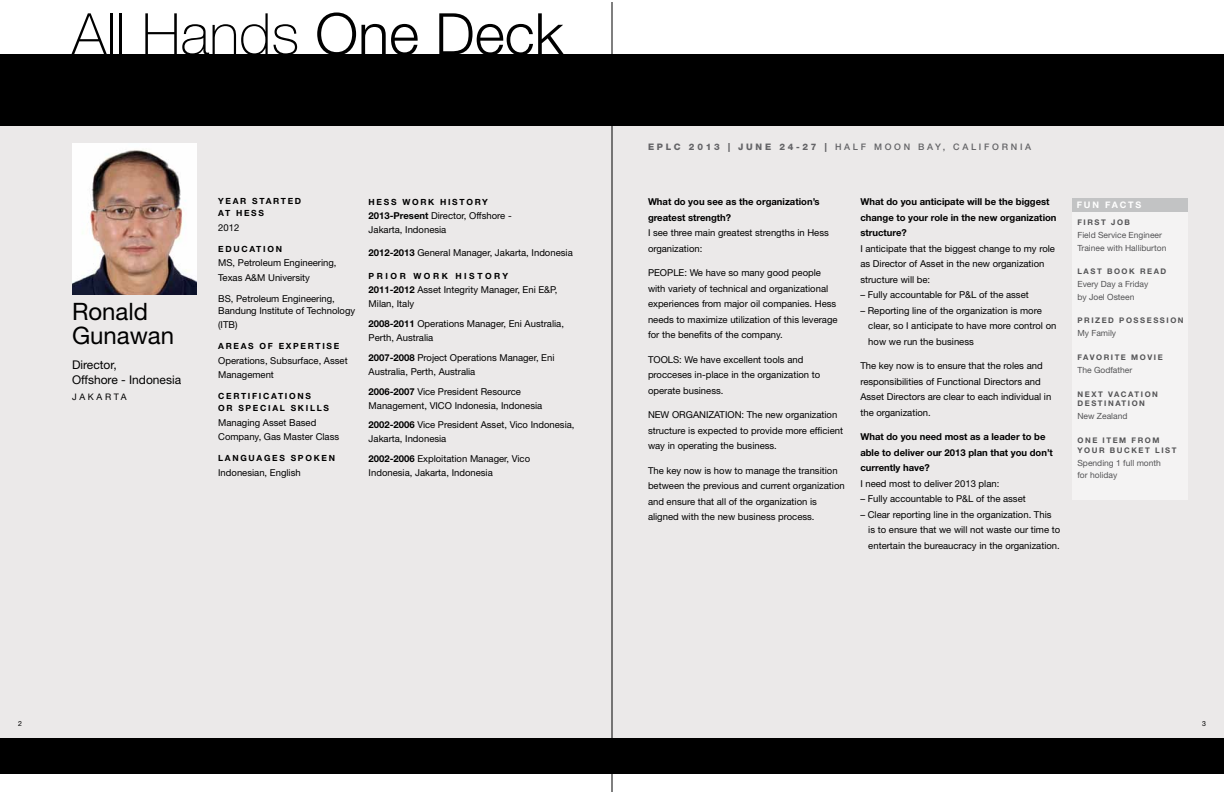
<style>
.page{position:relative;width:1224px;height:792px;background:#fff}
.page>*{position:absolute;margin:0;border:0;box-sizing:border-box;transform-origin:0 0}
.t1{font:100 57.8px "Helvetica Neue";color:#000}
.t2{font:24px/24px "Helvetica Neue";color:#000}
.t3{font:12px/15px "Helvetica Neue";color:#000}
.t4{font:9.5px/15.5px "Helvetica Neue";color:#000}
.t5{font:700 9.5px/15.5px "Helvetica Neue";color:#000}
.t6{font:500 9px "Helvetica Neue";letter-spacing:.3em;color:#6d6e71}
.t7{font:700 9px "Helvetica Neue";letter-spacing:.2em;color:#fff}
.t8{font:9px "Helvetica Neue";letter-spacing:.3em;color:#000}
.t9{font:8.5px/12.8px "Helvetica Neue";color:#58595b}
.t10{font:700 8.5px/12px "Helvetica Neue";letter-spacing:.2em;color:#000}
.t11{font:700 8.5px "Helvetica Neue";letter-spacing:.3em;color:#000}
.t12{font:700 7.8px/10px "Helvetica Neue";letter-spacing:.2em;color:#58595b}
.t13{font:7px "Helvetica Neue";color:#000}
.s1{font-weight:300}
.s2{font-weight:700}
.s3{font-weight:800}
</style>
<div class="page">
<div style="left:0;top:80px;width:1224px;height:687px;background:#ebe9e9"></div>
<div style="left:0;top:54px;width:1224px;height:72px;background:#000"></div>
<div style="left:0;top:738px;width:1224px;height:36px;background:#000"></div>
<hr style="left:612px;top:2px;width:1px;height:790px;background:#000">
<div style="left:1073px;top:198px;width:115px;height:302px;background:#f4f3f3"></div>
<img style="left:72px;top:143px;width:124px;height:151px">
<h1 class="t1" style="left:72px;top:1px;width:493px">All Hands <span class="s1">One Deck</span></h1>
<h2 class="t2" style="left:72px;top:299px;width:104px">Ronald<br>Gunawan</h2>
<p class="t3" style="left:72px;top:357px;width:111px">Director,<br>Offshore - Indonesia</p>
<p class="t8" style="left:72px;top:391px;width:56px">JAKARTA</p>
<p class="t10" style="left:218px;top:195px;width:85px">YEAR STARTED<br>AT HESS</p>
<p class="t4" style="left:218px;top:220px;width:23px">2012</p>
<p class="t10" style="left:218px;top:243px;width:62px">EDUCATION</p>
<p class="t4" style="left:218px;top:256px;width:120px;line-height:14.5px">MS, Petroleum Engineering,<br>Texas A&amp;M University</p>
<p class="t4" style="left:218px;top:292px;width:139px;line-height:12px">BS, Petroleum Engineering,<br>Bandung Institute of Technology</p>
<p class="t4" style="left:218px;top:317px;width:21px">(ITB)</p>
<p class="t10" style="left:218px;top:340px;width:119px">AREAS OF EXPERTISE</p>
<p class="t4" style="left:218px;top:353px;width:131px;line-height:14.5px">Operations, Subsurface, Asset<br>Management</p>
<p class="t10" style="left:218px;top:390px;width:109px">CERTIFICATIONS<br>OR SPECIAL SKILLS</p>
<p class="t4" style="left:218px;top:415px;width:123px;line-height:14.5px">Managing Asset Based<br>Company, Gas Master Class</p>
<p class="t10" style="left:218px;top:452px;width:115px">LANGUAGES SPOKEN</p>
<p class="t4" style="left:218px;top:465px;width:84px">Indonesian, English</p>
<p class="t10" style="left:369px;top:196px;width:121px">HESS WORK HISTORY</p>
<p class="t4" style="left:369px;top:209px;width:145px;line-height:14px"><span class="s2">2013-Present</span> Director, Offshore -<br>Jakarta, Indonesia</p>
<p class="t4" style="left:369px;top:245px;width:206px"><span class="s2">2012-2013</span> General Manager, Jakarta, Indonesia</p>
<p class="t11" style="left:369px;top:271px;width:141px">PRIOR WORK HISTORY</p>
<p class="t4" style="left:369px;top:283px;width:190px;line-height:14px"><span class="s2">2011-2012</span> Asset Integrity Manager, Eni E&amp;P,<br>Milan, Italy</p>
<p class="t4" style="left:369px;top:317px;width:197px;line-height:14px"><span class="s2">2008-2011</span> Operations Manager, Eni Australia,<br>Perth, Australia</p>
<p class="t4" style="left:369px;top:350px;width:187px;line-height:14px"><span class="s2">2007-2008</span> Project Operations Manager, Eni<br>Australia, Perth, Australia</p>
<p class="t4" style="left:369px;top:384px;width:175px;line-height:14px"><span class="s2">2006-2007</span> Vice President Resource<br>Management, VICO Indonesia, Indonesia</p>
<p class="t4" style="left:369px;top:418px;width:207px;line-height:14px"><span class="s2">2002-2006</span> Vice President Asset, Vico Indonesia,<br>Jakarta, Indonesia</p>
<p class="t4" style="left:369px;top:452px;width:163px;line-height:14px"><span class="s2">2002-2006</span> Exploitation Manager, Vico<br>Indonesia, Jakarta, Indonesia</p>
<p class="t6" style="left:648px;top:142px;width:385px"><span class="s3">EPLC 2013 | JUNE 24-27 |</span> HALF MOON BAY, CALIFORNIA</p>
<p class="t5" style="left:648px;top:194px;width:173px">What do you see as the organization’s greatest strength?</p>
<p class="t4" style="left:648px;top:225px;width:182px">I see three main greatest strengths in Hess organization:</p>
<p class="t4" style="left:648px;top:265px;width:191px">PEOPLE: We have so many good people with variety of technical and organizational experiences from major oil companies. Hess needs to maximize utilization of this leverage for the benefits of the company.</p>
<p class="t4" style="left:648px;top:352px;width:174px">TOOLS: We have excellent tools and procceses in-place in the organization to operate business.</p>
<p class="t4" style="left:648px;top:407px;width:197px">NEW ORGANIZATION: The new organization structure is expected to provide more efficient way in operating the business.</p>
<p class="t4" style="left:648px;top:463px;width:198px">The key now is how to manage the transition between the previous and current organization and ensure that all of the organization is aligned with the new business process.</p>
<p class="t5" style="left:860px;top:194px;width:198px">What do you anticipate will be the biggest change to your role in the new organization structure?</p>
<p class="t4" style="left:860px;top:241px;width:196px">I anticipate that the biggest change to my role as Director of Asset in the new organization structure will be:</p>
<p class="t4" style="left:860px;top:287px;width:170px">– Fully accountable for P&amp;L of the asset</p>
<p class="t4" style="left:868px;top:303px;width:190px;text-indent:-8px">– Reporting line of the organization is more clear, so I anticipate to have more control on how we run the business</p>
<p class="t4" style="left:860px;top:358px;width:192px">The key now is to ensure that the roles and responsibilities of Functional Directors and Asset Directors are clear to each individual in the organization.</p>
<p class="t5" style="left:860px;top:429px;width:194px">What do you need most as a leader to be able to deliver our 2013 plan that you don’t currently have?</p>
<p class="t4" style="left:860px;top:476px;width:141px">I need most to deliver 2013 plan:</p>
<p class="t4" style="left:860px;top:491px;width:167px">– Fully accountable to P&amp;L of the asset</p>
<p class="t4" style="left:868px;top:507px;width:193px;text-indent:-8px">– Clear reporting line in the organization. This is to ensure that we will not waste our time to entertain the bureaucracy in the organization.</p>
<p class="t7" style="left:1077px;top:199px;width:66px">FUN FACTS</p>
<p class="t12" style="left:1077px;top:217px;width:54px">FIRST JOB</p>
<p class="t9" style="left:1077px;top:228px;width:90px">Field Service Engineer<br>Trainee with Halliburton</p>
<p class="t12" style="left:1077px;top:266px;width:90px">LAST BOOK READ</p>
<p class="t9" style="left:1077px;top:277px;width:72px">Every Day a Friday by Joel Osteen</p>
<p class="t12" style="left:1077px;top:315px;width:108px">PRIZED POSSESSION</p>
<p class="t9" style="left:1077px;top:326px;width:40px">My Family</p>
<p class="t12" style="left:1077px;top:352px;width:87px">FAVORITE MOVIE</p>
<p class="t9" style="left:1077px;top:363px;width:56px">The Godfather</p>
<p class="t12" style="left:1077px;top:389px;width:82px">NEXT VACATION<br>DESTINATION</p>
<p class="t9" style="left:1077px;top:410px;width:52px">New Zealand</p>
<p class="t12" style="left:1077px;top:435px;width:101px">ONE ITEM FROM<br>YOUR BUCKET LIST</p>
<p class="t9" style="left:1077px;top:456px;width:85px">Spending 1 full month for holiday</p>
<p class="t13" style="left:18px;top:720px;width:5px">2</p>
<p class="t13" style="left:1202px;top:720px;width:5px">3</p>
</div>
